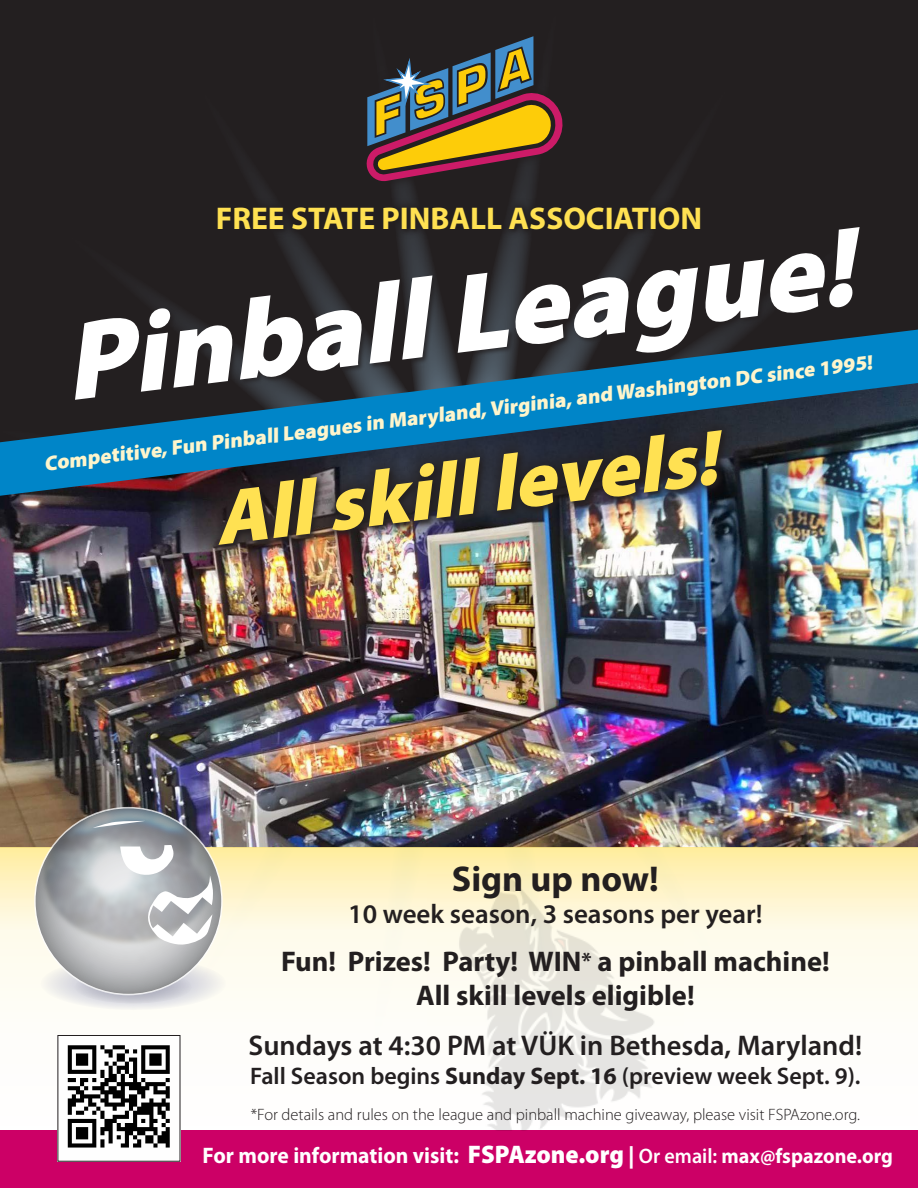
<style>
.page{position:relative;width:918px;height:1188px;background:#fff}
.page>*{position:absolute;margin:0;border:0;box-sizing:border-box;transform-origin:0 0}
.t1{font:italic 900 112.5px "Myriad Pro";color:#fff}
.t2{font:italic 900 78px "Myriad Pro";color:#ffe152}
.t3{font:700 36px "Myriad Pro";color:#231f20}
.t4{font:700 31.5px "Myriad Pro";color:#ffe152}
.t5{font:700 28.5px/34.2px "Myriad Pro";color:#231f20;text-align:center}
.t6{font:600 28.5px "Myriad Pro";color:#231f20}
.t7{font:600 27px "Myriad Pro";color:#231f20}
.t8{font:600 24px "Myriad Pro";color:#231f20}
.t9{font:700 22.5px "Myriad Pro";color:#fff;scale:.96 1}
.t10{font:900 21px "Myriad Pro";color:#fef5cc}
.t11{font:300 16.5px "Myriad Pro";color:#231f20}
.s1{font-size:22.5px}
.s2{font-weight:700}
.s3{font-weight:900;font-size:25.5px}
.s4{font-weight:900}
.s5{font-weight:600;font-size:21px}
.s6{font-size:21px}
</style>
<div class="page">
<div style="left:0;top:0;width:918px;height:330px;background:#231f20"></div>
<img style="left:0;top:496px;width:918px;height:351px">
<svg style="left:0;top:847px;width:918px;height:284px"></svg>
<svg style="left:40px;top:957px;width:186px;height:53px;fill:#ededeb"></svg>
<svg style="left:74px;top:970px;width:119px;height:34px"></svg>
<div style="left:357px;top:27px;width:215px;height:164px;background:#231f20"></div>
<svg style="left:366px;top:36px;width:197px;height:146px"></svg>
<div style="left:208px;top:198px;width:501px;height:41px;background:#231f20"></div>
<div style="left:74px;top:226px;width:792px;height:180px;background:#231f20"></div>
<svg style="left:0;top:330px;width:918px;height:166px"></svg>
<img style="left:192px;top:406px;width:556px;height:160px">
<div style="left:0;top:1131px;width:918px;height:57px;background:#c06"></div>
<img style="left:60px;top:1037px;width:118px;height:123px">
<div style="left:58px;top:1035px;width:122px;height:127px;border:1px solid #231f20"></div>
<svg style="left:35px;top:808px;width:187px;height:187px;background:#aaadb0"></svg>
<svg style="left:93px;top:821px;width:52px;height:7px"></svg>
<svg style="left:120px;top:845px;width:93px;height:101px"></svg>
<img style="left:427px;top:875px;width:257px;height:256px">
<p class="t4" style="left:216px;top:198px;width:488px">FREE STATE PINBALL ASSOCIATION</p>
<p class="t1" style="left:54px;top:288px;width:795px;rotate:-7deg">Pinball League!</p>
<p class="t10" style="left:43px;top:450px;width:836px;rotate:-7deg">Competitive, Fun Pinball Leagues in Maryland, Virginia, and Washington DC since 1995!</p>
<p class="t2" style="left:208px;top:467px;width:507px;rotate:-7deg">All skill levels!</p>
<p class="t3" style="left:452px;top:855px;width:209px">Sign up now!</p>
<p class="t7" style="left:348px;top:897px;width:416px">10 week season, 3 seasons per year!</p>
<p class="t5" style="left:281px;top:943px;width:550px">Fun! Prizes! Party! WIN<span class="s1">*</span> a pinball machine!<br>All skill levels eligible!</p>
<p class="t6" style="left:249px;top:1028px;width:615px">Sundays at 4:30 PM at VÜK in Bethesda, Maryland!</p>
<p class="t8" style="left:250px;top:1061px;width:612px">Fall Season begins <span class="s2">Sunday Sept. 16</span> (preview week Sept. 9).</p>
<p class="t11" style="left:251px;top:1106px;width:611px">*For details and rules on the league and pinball machine giveaway, please visit FSPAzone.org.</p>
<p class="t9" style="left:203px;top:1141px;width:721px">For more information visit: <span class="s3">FSPAzone.org</span> <span class="s4">|</span> <span class="s5">Or email:</span> <span class="s6">max@fspazone.org</span></p>
</div>
